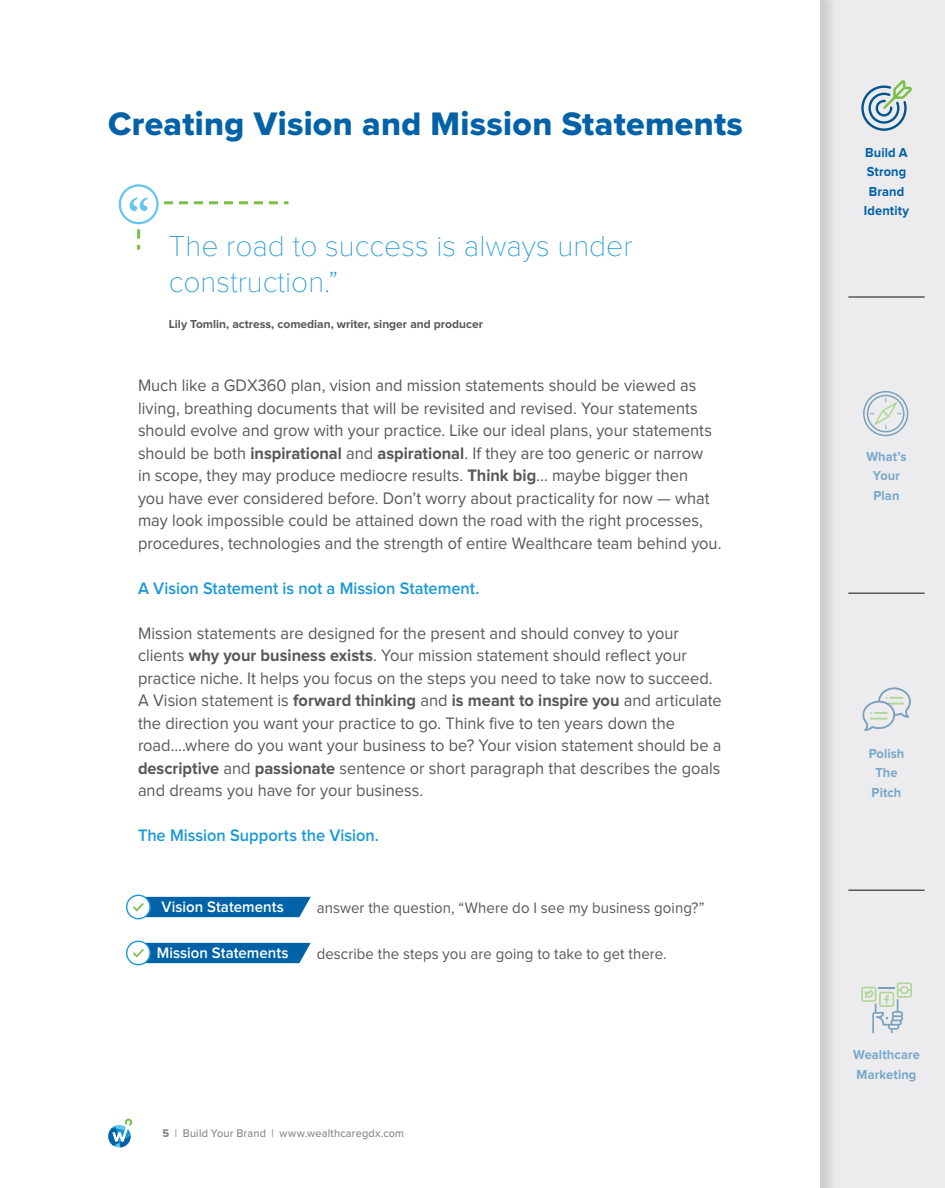
<style>
.page{position:relative;width:945px;height:1188px;background:#ececee}
.page>*{position:absolute;margin:0;border:0;box-sizing:border-box;transform-origin:0 0}
.Callout_Content{font:33.75px "Proxima Nova Extrabld";letter-spacing:.01em;color:#0162a7}
.t1{font:100 30px/36px "Proxima Nova T";color:#1a98d6}
.Intro_Copy{font:17.25px/22.5px "Proxima Nova";color:#57585a;scale:.95 1}
.Intro_Copy-2{font:600 17.25px "Proxima Nova";color:#1a98d6;scale:.95 1}
.t2{font:15.75px "Proxima Nova";letter-spacing:.005em;color:#57585a;scale:.95 1}
.t3{font:600 15.75px "Proxima Nova";letter-spacing:.005em;color:#fff;scale:.95 1}
.t4{font:700 13.5px/19.5px "Proxima Nova";letter-spacing:.01em;color:#0162a7;text-align:center;scale:.95 1}
.Quote_Author{font:700 12px "Proxima Nova";color:#57585a}
.t5{font:500 11.55px "Proxima Nova";letter-spacing:.015em;color:#8a8a8e;scale:.95 1}
.s1{font-weight:700}
.s2{font-family:"Proxima Nova Extrabld";font-weight:400}
</style>
<div class="page">
<div style="left:0;top:0;width:838px;height:1188px;background:#231f20;opacity:.15"></div>
<div style="left:0;top:0;width:820px;height:1188px;background:#fff"></div>
<svg style="left:108px;top:1119px;width:24px;height:29px"></svg>
<svg style="left:120px;top:185px;width:37px;height:38px"></svg>
<div style="left:119px;top:184px;width:40px;height:40px;border:2px solid #63c6ec;border-radius:50%"></div>
<svg style="left:130px;top:198px;width:159px;height:52px"></svg>
<svg style="left:127px;top:941px;width:23px;height:24px"></svg>
<div style="left:126px;top:941px;width:25px;height:24px;border:1px solid #1a98d6;border-radius:50%"></div>
<svg style="left:133px;top:943px;width:178px;height:20px;background:#1d74b0"></svg>
<svg style="left:127px;top:895px;width:23px;height:24px"></svg>
<div style="left:126px;top:895px;width:25px;height:24px;border:1px solid #1a98d6;border-radius:50%"></div>
<svg style="left:133px;top:897px;width:178px;height:20px;background:#1d74b0"></svg>
<hr style="left:848px;top:296px;width:77px;height:2px;background:#57585a">
<hr style="left:848px;top:592px;width:77px;height:2px;background:#57585a">
<hr style="left:848px;top:890px;width:77px;height:1px;background:#57585a">
<svg style="left:861px;top:80px;width:51px;height:51px"></svg>
<svg style="left:863px;top:391px;width:45px;height:45px"></svg>
<svg style="left:862px;top:687px;width:49px;height:44px"></svg>
<svg style="left:861px;top:982px;width:51px;height:51px"></svg>
<p class="Callout_Content" style="left:108px;top:98px;width:636px">Creating Vision and Mission Statements</p>
<p class="t1" style="left:169px;top:226px;width:465px">The road to success is always under construction.”</p>
<p class="Quote_Author" style="left:169px;top:318px;width:316px">Lily Tomlin, actress, comedian, writer, singer and producer</p>
<p class="Intro_Copy" style="left:138px;top:375px;width:616px">Much like a GDX360 plan, vision and mission statements should be viewed as living, breathing documents that will be revisited and revised. Your statements should evolve and grow with your practice. Like our ideal plans, your statements should be both <span class="s1">inspirational</span> and <span class="s1">aspirational</span>. If they are too generic or narrow<br>in scope, they may produce mediocre results. <span class="s1">Think big</span>… maybe bigger then<br>you have ever considered before. Don’t worry about practicality for now — what may look impossible could be attained down the road with the right processes, procedures, technologies and the strength of entire Wealthcare team behind you.</p>
<p class="Intro_Copy-2" style="left:138px;top:580px;width:361px">A Vision Statement is not a Mission Statement.</p>
<p class="Intro_Copy" style="left:138px;top:622px;width:616px">Mission statements are designed for the present and should convey to your clients <span class="s1">why your business exists</span>. Your mission statement should reflect your practice niche. It helps you focus on the steps you need to take now to succeed.<br>A Vision statement is <span class="s1">forward thinking</span> and <span class="s1">is meant to inspire you</span> and articulate the direction you want your practice to go. Think five to ten years down the road….where do you want your business to be? Your vision statement should be a <span class="s1">descriptive</span> and <span class="s1">passionate</span> sentence or short paragraph that describes the goals and dreams you have for your business.</p>
<p class="Intro_Copy-2" style="left:138px;top:827px;width:255px">The Mission Supports the Vision.</p>
<p class="t3" style="left:161px;top:899px;width:130px">Vision Statements</p>
<p class="t2" style="left:317px;top:901px;width:410px">answer the question, “Where do I see my business going?”</p>
<p class="t3" style="left:157px;top:945px;width:140px">Mission Statements</p>
<p class="t2" style="left:317px;top:947px;width:370px">describe the steps you are going to take to get there.</p>
<p class="t5" style="left:163px;top:1125px;width:256px"><span class="s2">5</span> | Build Your Brand | www.wealthcaregdx.com</p>
<p class="t4" style="left:864px;top:143px;width:49px">Build A<br>Strong<br>Brand<br>Identity</p>
<p class="t4" style="left:866px;top:447px;width:44px">What’s<br>Your<br>Plan</p>
<p class="t4" style="left:869px;top:744px;width:39px;text-align:left">Polish<br>The<br>Pitch</p>
<p class="t4" style="left:853px;top:1045px;width:72px;text-align:left">Wealthcare<br>Marketing</p>
</div>
